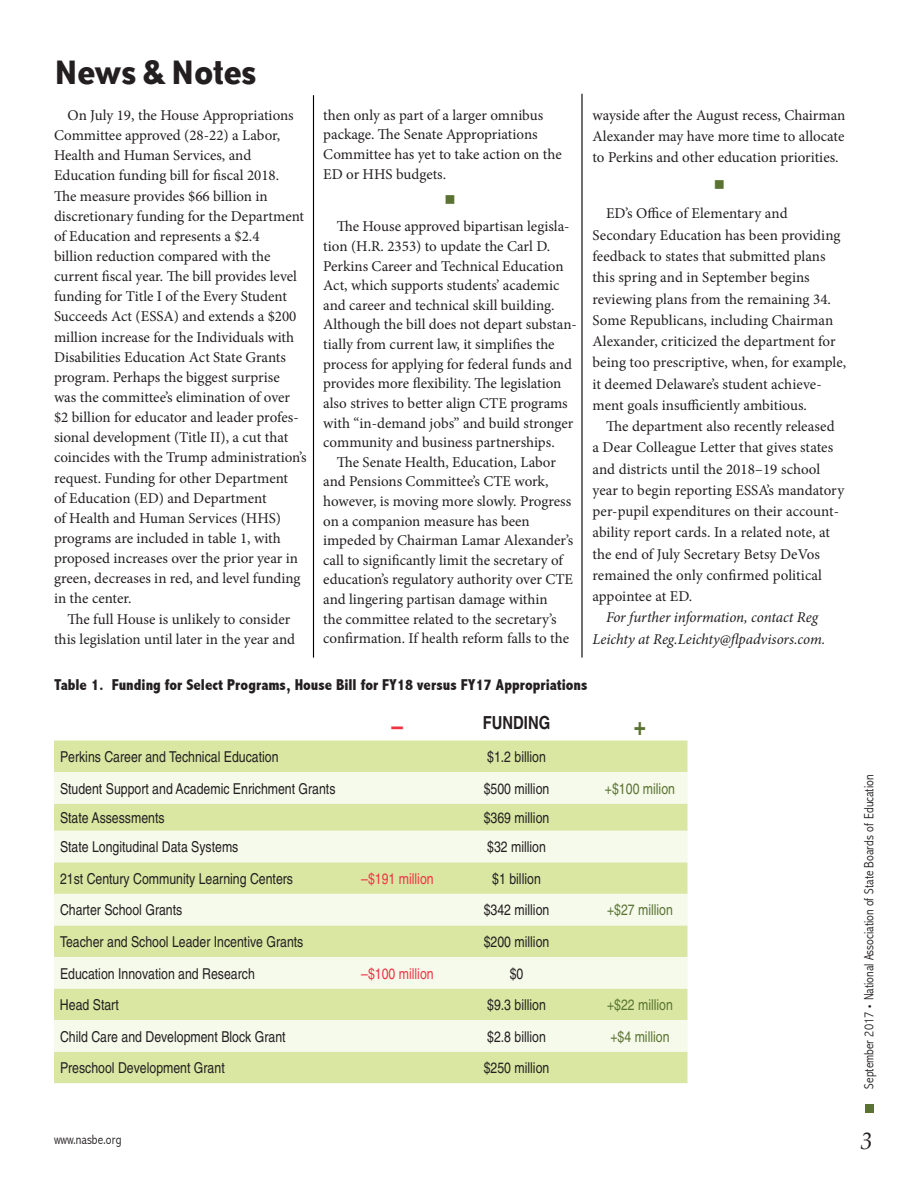
<style>
.page{position:relative;width:918px;height:1188px;background:#fff}
.page>*{position:absolute;margin:0;border:0;box-sizing:border-box;transform-origin:0 0}
.t1{font:700 39px "Bailey Sans ITC";letter-spacing:-.02em;color:#231f20}
.t2{font:700 condensed 25.5px "Helvetica";color:#ee3345}
.t3{font:700 condensed 25.5px "Helvetica";color:#5a7332}
.t4{font:italic 24px "Palatino";color:#231f20}
.t5{font:700 condensed 18px "Helvetica";color:#231f20}
.t6{font:800 condensed 15.75px "Abadi";color:#231f20}
.t7{font:15px/20.1px "Minion Pro";color:#231f20}
.t8{font:condensed 15px "Helvetica";color:#231f20}
.t9{font:italic 15px/21.3px "Minion Pro";letter-spacing:-.005em;color:#231f20;text-align:center}
.t10{font:condensed 15px "Helvetica";color:#5a7332}
.t11{font:condensed 15px "Helvetica";color:#ee3345}
.t12{font:15px "Wingdings";color:#5a7332}
.t13{font:300 condensed 13.5px "Abadi";color:#231f20}
.s1{font-size:10.5px}
</style>
<div class="page">
<div style="left:865px;top:1105px;width:8px;height:8px;background:#5a7332"></div>
<hr style="left:313px;top:95px;width:1px;height:563px;background:#000">
<hr style="left:581px;top:94px;width:2px;height:564px;background:#000">
<div style="left:54px;top:741px;width:634px;height:342px;background:#d9e7a2"></div>
<svg style="left:54px;top:772px;width:634px;height:280px;fill:#f6faeb"></svg>
<h1 class="t1" style="left:54px;top:51px;width:204px">News &amp; Notes</h1>
<p class="t7" style="left:54px;top:105px;width:254px;text-indent:14px">On July 19, the House Appropriations Committee approved (28-22) a Labor, Health and Human Services, and Education funding bill for fiscal 2018.<br>The measure provides $66 billion in discretionary funding for the Department of Education and represents a $2.4<br>billion reduction compared with the current fiscal year. The bill provides level funding for Title I of the Every Student Succeeds Act (ESSA) and extends a $200 million increase for the Individuals with Disabilities Education Act State Grants program. Perhaps the biggest surprise<br>was the committee’s elimination of over $2 billion for educator and leader profes&shy;sional development (Title II), a cut that coincides with the Trump administration’s request. Funding for other Department<br>of Education (ED) and Department<br>of Health and Human Services (HHS) programs are included in table 1, with proposed increases over the prior year in green, decreases in red, and level funding in the center.</p>
<p class="t7" style="left:54px;top:609px;width:243px;text-align:center">The full House is unlikely to consider this legislation until later in the year and</p>
<p class="t7" style="left:323px;top:105px;width:240px;line-height:19.6px">then only as part of a larger omnibus package. The Senate Appropriations<br>Committee has yet to take action on the<br>ED or HHS budgets.</p>
<p class="t12" style="left:445px;top:191px;width:13px">■</p>
<p class="t7" style="left:323px;top:217px;width:255px;line-height:19.6px;text-indent:13px">The House approved bipartisan legisla&shy;tion (H.R. 2353) to update the Carl D.<br>Perkins Career and Technical Education Act, which supports students’ academic and career and technical skill building.<br>Although the bill does not depart substan&shy;tially from current law, it simplifies the process for applying for federal funds and provides more flexibility. The legislation also strives to better align CTE programs with “in-demand jobs” and build stronger community and business partnerships.</p>
<p class="t7" style="left:323px;top:452px;width:252px;line-height:19.6px;text-indent:13px">The Senate Health, Education, Labor and Pensions Committee’s CTE work, however, is moving more slowly. Progress on a companion measure has been impeded by Chairman Lamar Alexander’s call to significantly limit the secretary of education’s regulatory authority over CTE and lingering partisan damage within<br>the committee related to the secretary’s confirmation. If health reform falls to the</p>
<p class="t7" style="left:592px;top:105px;width:254px;line-height:21.3px;text-align:justify">wayside after the August recess, Chairman Alexander may have more time to allocate to Perkins and other education priorities.</p>
<p class="t12" style="left:714px;top:177px;width:13px">■</p>
<p class="t7" style="left:592px;top:203px;width:255px;line-height:21.3px;text-indent:14px">ED’s Office of Elementary and Secondary Education has been providing feedback to states that submitted plans this spring and in September begins reviewing plans from the remaining 34.<br>Some Republicans, including Chairman Alexander, criticized the department for being too prescriptive, when, for example, it deemed Delaware’s student achieve&shy;ment goals insufficiently ambitious.</p>
<p class="t7" style="left:592px;top:416px;width:254px;line-height:21.3px;text-indent:14px">The department also recently released a Dear Colleague Letter that gives states and districts until the 2018–19 school year to begin reporting ESSA’s mandatory per-pupil expenditures on their account&shy;ability report cards. In a related note, at the end of July Secretary Betsy DeVos remained the only confirmed political appointee at ED.</p>
<p class="t9" style="left:592px;top:607px;width:234px">For further information, contact Reg<br>Leichty at Reg.Leichty@flpadvisors.com.</p>
<p class="t6" style="left:54px;top:676px;width:535px">Table 1. Funding for Select Programs, House Bill for FY18 versus FY17 Appropriations</p>
<h2 class="t2" style="left:392px;top:710px;width:13px">–</h2>
<p class="t5" style="left:483px;top:711px;width:69px">FUNDING</p>
<h2 class="t3" style="left:634px;top:710px;width:14px">+</h2>
<p class="t8" style="left:60px;top:748px;width:220px">Perkins Career and Technical Education</p>
<p class="t8" style="left:487px;top:748px;width:60px">$1.2 billion</p>
<p class="t8" style="left:60px;top:780px;width:277px">Student Support and Academic Enrichment Grants</p>
<p class="t8" style="left:484px;top:780px;width:67px">$500 million</p>
<p class="t10" style="left:605px;top:780px;width:72px">+$100 milion</p>
<p class="t8" style="left:60px;top:809px;width:106px">State Assessments</p>
<p class="t8" style="left:484px;top:809px;width:67px">$369 million</p>
<p class="t8" style="left:60px;top:838px;width:180px">State Longitudinal Data Systems</p>
<p class="t8" style="left:487px;top:838px;width:60px">$32 million</p>
<p class="t8" style="left:60px;top:870px;width:235px">21st Century Community Learning Centers</p>
<p class="t11" style="left:361px;top:870px;width:74px">–$191 million</p>
<p class="t8" style="left:492px;top:870px;width:50px">$1 billion</p>
<p class="t8" style="left:60px;top:902px;width:124px">Charter School Grants</p>
<p class="t8" style="left:484px;top:902px;width:67px">$342 million</p>
<p class="t10" style="left:607px;top:902px;width:67px">+$27 million</p>
<p class="t8" style="left:60px;top:933px;width:245px">Teacher and School Leader Incentive Grants</p>
<p class="t8" style="left:484px;top:933px;width:67px">$200 million</p>
<p class="t8" style="left:60px;top:965px;width:196px">Education Innovation and Research</p>
<p class="t11" style="left:361px;top:965px;width:74px">–$100 million</p>
<p class="t8" style="left:510px;top:965px;width:15px">$0</p>
<p class="t8" style="left:60px;top:996px;width:60px">Head Start</p>
<p class="t8" style="left:487px;top:996px;width:60px">$9.3 billion</p>
<p class="t10" style="left:607px;top:996px;width:67px">+$22 million</p>
<p class="t8" style="left:60px;top:1028px;width:227px">Child Care and Development Block Grant</p>
<p class="t8" style="left:487px;top:1028px;width:60px">$2.8 billion</p>
<p class="t10" style="left:610px;top:1028px;width:61px">+$4 million</p>
<p class="t8" style="left:60px;top:1059px;width:166px">Preschool Development Grant</p>
<p class="t8" style="left:484px;top:1059px;width:67px">$250 million</p>
<p class="t13" style="left:861px;top:1089px;width:316px;rotate:-90deg">September 2017 <span class="s1">•</span> National Association of State Boards of Education</p>
<p class="t13" style="left:54px;top:1132px;width:69px">www.nasbe.org</p>
<h3 class="t4" style="left:861px;top:1120px;width:13px">3</h3>
</div>
